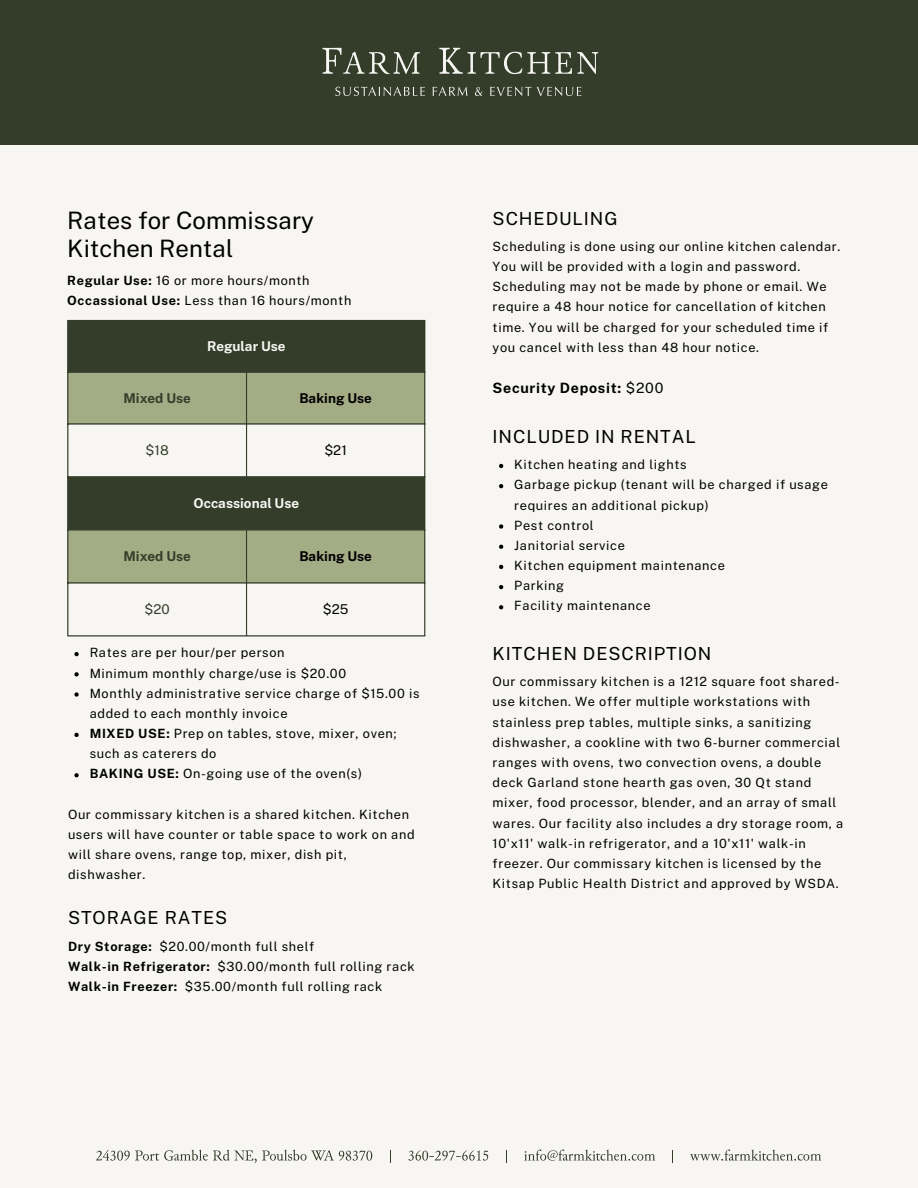
<style>
.page{position:relative;width:918px;height:1188px;background:#f7f6f3}
.page>*{position:absolute;margin:0;border:0;box-sizing:border-box;transform-origin:0 0}
.t1{font:24px/28.2px "Public Sans";color:#000}
.t2{font:18px "Public Sans";letter-spacing:.05em;color:#000}
.t3{font:700 14.25px "Public Sans";letter-spacing:.05em;color:#000}
.t4{font:700 13.5px "Public Sans";color:#f7f6f3}
.t5{font:700 13.5px "Public Sans";color:#000}
.t6{font:700 13.5px "Public Sans";color:#333d29}
.t7{font:13.5px "Public Sans";color:#333d29}
.t8{font:13.5px "Public Sans";color:#000}
.t9{font:12.75px/20.2px "Public Sans";letter-spacing:.05em;color:#000}
.s1{font-weight:700}
.s2{font-weight:400}
</style>
<div class="page">
<div style="left:0;top:0;width:918px;height:145px;background:#333d29"></div>
<svg style="left:322px;top:48px;width:98px;height:26px"></svg>
<svg style="left:439px;top:48px;width:159px;height:26px"></svg>
<svg style="left:335px;top:87px;width:90px;height:9px"></svg>
<svg style="left:433px;top:87px;width:34px;height:9px"></svg>
<svg style="left:475px;top:87px;width:7px;height:9px"></svg>
<svg style="left:490px;top:87px;width:41px;height:9px"></svg>
<svg style="left:537px;top:87px;width:44px;height:9px"></svg>
<div style="left:68px;top:321px;width:356px;height:51px;background:#333d29"></div>
<svg style="left:68px;top:373px;width:356px;height:209px;fill:#a4ac86"></svg>
<hr style="left:67px;top:321px;width:1px;height:314px;background:#333d29">
<hr style="left:246px;top:373px;width:1px;height:103px;background:#333d29">
<hr style="left:246px;top:531px;width:1px;height:104px;background:#333d29">
<hr style="left:424px;top:321px;width:1px;height:314px;background:#333d29">
<hr style="left:67px;top:320px;width:358px;height:1px;background:#333d29">
<hr style="left:67px;top:372px;width:358px;height:1px;background:#333d29">
<hr style="left:67px;top:423px;width:358px;height:2px;background:#333d29">
<hr style="left:67px;top:476px;width:358px;height:2px;background:#333d29">
<hr style="left:67px;top:529px;width:358px;height:2px;background:#333d29">
<hr style="left:67px;top:582px;width:358px;height:2px;background:#333d29">
<hr style="left:67px;top:635px;width:358px;height:2px;background:#333d29">
<svg style="left:74px;top:652px;width:5px;height:4px"></svg>
<svg style="left:74px;top:672px;width:5px;height:4px"></svg>
<svg style="left:74px;top:692px;width:5px;height:5px"></svg>
<svg style="left:74px;top:733px;width:5px;height:4px"></svg>
<svg style="left:74px;top:773px;width:5px;height:4px"></svg>
<svg style="left:96px;top:1150px;width:276px;height:13px"></svg>
<svg style="left:390px;top:1150px;width:1px;height:13px"></svg>
<svg style="left:409px;top:1150px;width:79px;height:11px"></svg>
<svg style="left:506px;top:1150px;width:1px;height:13px"></svg>
<svg style="left:524px;top:1150px;width:131px;height:11px"></svg>
<svg style="left:672px;top:1150px;width:1px;height:13px"></svg>
<svg style="left:690px;top:1150px;width:131px;height:11px"></svg>
<svg style="left:499px;top:464px;width:4px;height:4px"></svg>
<svg style="left:499px;top:484px;width:4px;height:4px"></svg>
<svg style="left:499px;top:524px;width:4px;height:5px"></svg>
<svg style="left:499px;top:545px;width:4px;height:4px"></svg>
<svg style="left:499px;top:565px;width:4px;height:4px"></svg>
<svg style="left:499px;top:585px;width:4px;height:4px"></svg>
<svg style="left:499px;top:605px;width:4px;height:4px"></svg>
<h1 class="t1" style="left:67px;top:206px;width:248px">Rates for Commissary<br>Kitchen Rental</h1>
<p class="t9" style="left:67px;top:270px;width:286px"><span class="s1">Regular Use:</span> 16 or more hours/month<br><span class="s1">Occassional Use:</span> Less than 16 hours/month</p>
<p class="t4" style="left:207px;top:339px;width:80px">Regular Use</p>
<p class="t6" style="left:124px;top:390px;width:69px">Mixed Use</p>
<p class="t5" style="left:299px;top:390px;width:74px">Baking Use</p>
<p class="t7" style="left:146px;top:442px;width:25px">$18</p>
<p class="t8" style="left:324px;top:442px;width:24px">$21</p>
<p class="t4" style="left:193px;top:495px;width:107px">Occassional Use</p>
<p class="t6" style="left:124px;top:548px;width:69px">Mixed Use</p>
<p class="t5" style="left:299px;top:548px;width:74px">Baking Use</p>
<p class="t7" style="left:145px;top:601px;width:27px">$20</p>
<p class="t8" style="left:323px;top:601px;width:27px">$25</p>
<p class="t9" style="left:90px;top:643px;width:331px">Rates are per hour/per person<br>Minimum monthly charge/use is $20.00<br>Monthly administrative service charge of $15.00 is added to each monthly invoice<br><span class="s1">MIXED USE:</span> Prep on tables, stove, mixer, oven; such as caterers do<br><span class="s1">BAKING USE:</span> On-going use of the oven(s)</p>
<p class="t9" style="left:68px;top:804px;width:348px">Our commissary kitchen is a shared kitchen. Kitchen users will have counter or table space to work on and will share ovens, range top, mixer, dish pit, dishwasher.</p>
<h2 class="t2" style="left:68px;top:907px;width:161px">STORAGE RATES</h2>
<p class="t9" style="left:68px;top:936px;width:348px"><span class="s1">Dry Storage:</span> $20.00/month full shelf<br><span class="s1">Walk-in Refrigerator:</span> $30.00/month full rolling rack<br><span class="s1">Walk-in Freezer:</span> $35.00/month full rolling rack</p>
<h2 class="t2" style="left:493px;top:207px;width:126px">SCHEDULING</h2>
<p class="t9" style="left:493px;top:236px;width:349px">Scheduling is done using our online kitchen calendar.<br>You will be provided with a login and password.<br>Scheduling may not be made by phone or email. We require a 48 hour notice for cancellation of kitchen time. You will be charged for your scheduled time if you cancel with less than 48 hour notice.</p>
<p class="t3" style="left:493px;top:380px;width:172px">Security Deposit: <span class="s2">$200</span></p>
<h2 class="t2" style="left:493px;top:426px;width:205px">INCLUDED IN RENTAL</h2>
<p class="t9" style="left:514px;top:454px;width:315px">Kitchen heating and lights<br>Garbage pickup (tenant will be charged if usage requires an additional pickup)<br>Pest control<br>Janitorial service<br>Kitchen equipment maintenance<br>Parking<br>Facility maintenance</p>
<h2 class="t2" style="left:493px;top:643px;width:220px">KITCHEN DESCRIPTION</h2>
<p class="t9" style="left:493px;top:671px;width:352px">Our commissary kitchen is a 1212 square foot shared&shy;use kitchen. We offer multiple workstations with stainless prep tables, multiple sinks, a sanitizing dishwasher, a cookline with two 6-burner commercial ranges with ovens, two convection ovens, a double deck Garland stone hearth gas oven, 30 Qt stand mixer, food processor, blender, and an array of small wares. Our facility also includes a dry storage room, a 10'x11' walk-in refrigerator, and a 10'x11' walk-in freezer. Our commissary kitchen is licensed by the Kitsap Public Health District and approved by WSDA.</p>
</div>
